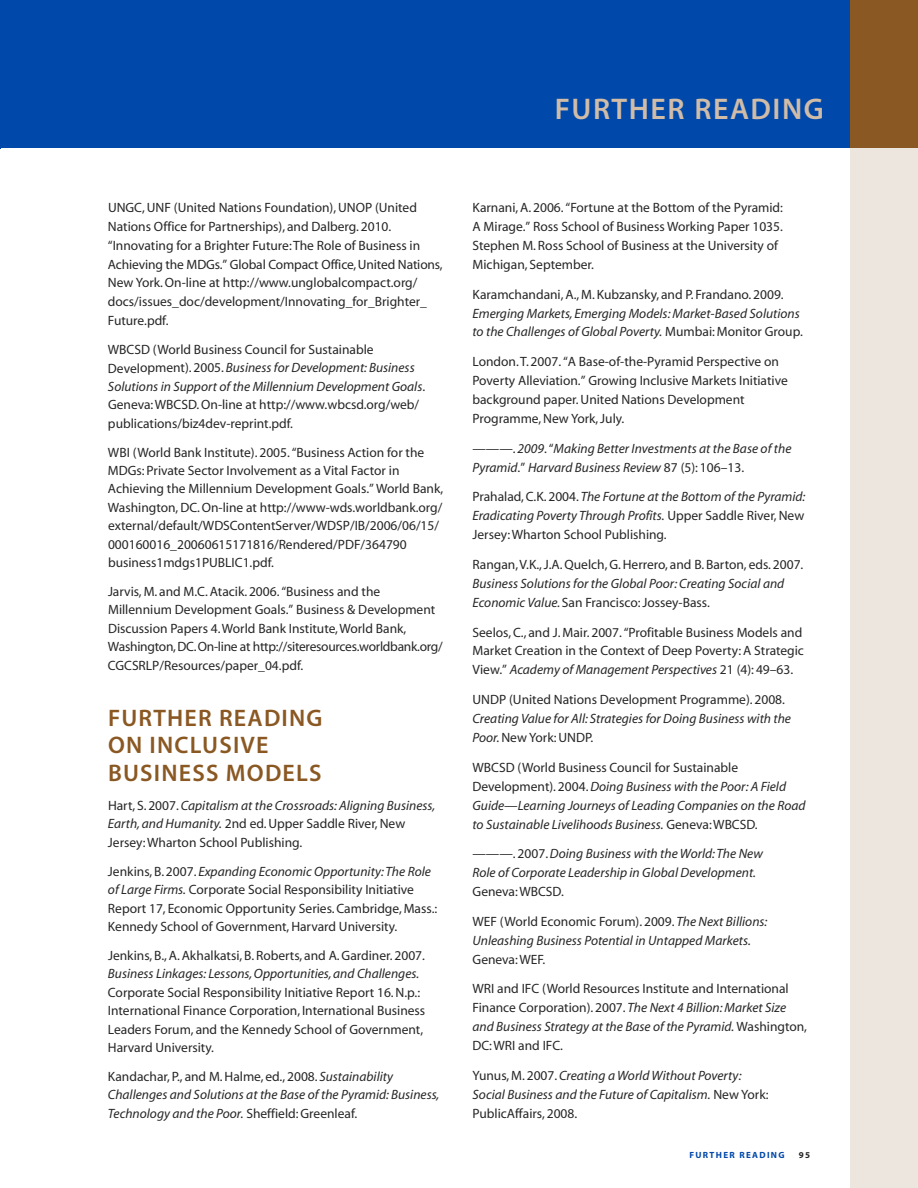
<style>
.page{position:relative;width:918px;height:1188px;background:#fff}
.page>*{position:absolute;margin:0;border:0;box-sizing:border-box;transform-origin:0 0}
.t1{font:30px "Myriad MM 565 wt 600 wd";letter-spacing:.05em;color:#d0bca7}
.t2{font:24px/27.3px "Myriad MM 565 wt 600 wd";letter-spacing:.05em;color:#8a5822}
.t3{font:13.5px/18.3px "Myriad";color:#272627}
.t4{font:italic 13.5px/18.9px "Myriad";color:#272627}
.t5{font:700 9px "Myriad";letter-spacing:.15em;color:#0048aa}
.t6{font:700 9px "Myriad";color:#272627}
.s1{font-style:italic}
.s2{font-style:normal}
</style>
<div class="page">
<hr style="left:0;top:0;width:1px;height:149px;background:#0048aa">
<div style="left:0;top:0;width:918px;height:148px;background:#0048aa"></div>
<div style="left:850px;top:0;width:68px;height:148px;background:#8a5822"></div>
<div style="left:850px;top:148px;width:68px;height:1040px;background:#ede6de"></div>
<h1 class="t1" style="left:555px;top:98px;width:271px">FURTHER READING</h1>
<p class="t3" style="left:108px;top:199px;width:336px;line-height:18.8px">UNGC, UNF (United Nations Foundation), UNOP (United Nations Office for Partnerships), and Dalberg. 2010. “Innovating for a Brighter Future: The Role of Business in Achieving the MDGs.” Global Compact Office, United Nations, New York. On-line at http://www.unglobalcompact.org/ docs/issues_doc/development/Innovating_for_Brighter_ Future.pdf.</p>
<p class="t3" style="left:108px;top:342px;width:319px">WBCSD (World Business Council for Sustainable Development). 2005. <span class="s1">Business for Development: Business Solutions in Support of the Millennium Development Goals</span>.<br>Geneva: WBCSD. On-line at http://www.wbcsd.org/web/ publications/biz4dev-reprint.pdf.</p>
<p class="t3" style="left:108px;top:444px;width:337px">WBI (World Bank Institute). 2005. “Business Action for the MDGs: Private Sector Involvement as a Vital Factor in Achieving the Millennium Development Goals.” World Bank, Washington, DC. On-line at http://www-wds.worldbank.org/ external/default/WDSContentServer/WDSP/IB/2006/06/15/ 000160016_20060615171816/Rendered/PDF/364790 business1mdgs1PUBLIC1.pdf.</p>
<p class="t3" style="left:108px;top:584px;width:336px">Jarvis, M. and M.C. Atacik. 2006. “Business and the Millennium Development Goals.” Business &amp; Development Discussion Papers 4. World Bank Institute, World Bank, Washington, DC. On-line at http://siteresources.worldbank.org/ CGCSRLP/Resources/paper_04.pdf.</p>
<h2 class="t2" style="left:108px;top:706px;width:216px">FURTHER READING<br>ON INCLUSIVE<br>BUSINESS MODELS</h2>
<p class="t3" style="left:108px;top:797px;width:329px">Hart, S. 2007. <span class="s1">Capitalism at the Crossroads: Aligning Business,<br>Earth, and Humanity.</span> 2nd ed. Upper Saddle River, New<br>Jersey: Wharton School Publishing.</p>
<p class="t3" style="left:108px;top:863px;width:331px">Jenkins, B. 2007. <span class="s1">Expanding Economic Opportunity: The Role of Large Firms.</span> Corporate Social Responsibility Initiative Report 17, Economic Opportunity Series. Cambridge, Mass.:<br>Kennedy School of Government, Harvard University.</p>
<p class="t3" style="left:108px;top:948px;width:319px">Jenkins, B., A. Akhalkatsi, B. Roberts, and A. Gardiner. 2007.</p>
<p class="t4" style="left:108px;top:966px;width:313px">Business Linkages: Lessons, Opportunities, and Challenges.</p>
<p class="t3" style="left:108px;top:984px;width:319px">Corporate Social Responsibility Initiative Report 16. N.p.:<br>International Finance Corporation, International Business Leaders Forum, and the Kennedy School of Government, Harvard University.</p>
<p class="t4" style="left:108px;top:1069px;width:333px;line-height:18.5px"><span class="s2">Kandachar, P., and M. Halme, ed., 2008.</span> Sustainability<br>Challenges and Solutions at the Base of the Pyramid: Business,<br>Technology and the Poor. <span class="s2">Sheffield: Greenleaf.</span></p>
<p class="t3" style="left:472px;top:199px;width:312px;line-height:18.9px">Karnani, A. 2006. “Fortune at the Bottom of the Pyramid:<br>A Mirage.” Ross School of Business Working Paper 1035.<br>Stephen M. Ross School of Business at the University of Michigan, September.</p>
<p class="t3" style="left:472px;top:286px;width:313px">Karamchandani, A., M. Kubzansky, and P. Frandano. 2009.</p>
<p class="t4" style="left:472px;top:305px;width:332px">Emerging Markets, Emerging Models: Market-Based Solutions to the Challenges of Global Poverty. <span class="s2">Mumbai: Monitor Group.</span></p>
<p class="t3" style="left:472px;top:353px;width:317px;line-height:18.9px">London. T. 2007. “A Base-of-the-Pyramid Perspective on Poverty Alleviation.” Growing Inclusive Markets Initiative background paper. United Nations Development Programme, New York, July.</p>
<p class="t4" style="left:472px;top:440px;width:321px"><span class="s2">———.</span> 2009<span class="s2">. “</span>Making Better Investments at the Base of the<br>Pyramid<span class="s2">.”</span> Harvard Business Review <span class="s2">87 (5): 106–13.</span></p>
<p class="t3" style="left:472px;top:489px;width:334px;line-height:18.9px;text-align:justify">Prahalad, C.K. 2004. <span class="s1">The Fortune at the Bottom of the Pyramid:<br>Eradicating Poverty Through Profits.</span> Upper Saddle River, New Jersey: Wharton School Publishing.</p>
<p class="t3" style="left:472px;top:556px;width:332px">Rangan, V.K., J.A. Quelch, G. Herrero, and B. Barton, eds. 2007.</p>
<p class="t4" style="left:472px;top:575px;width:313px">Business Solutions for the Global Poor: Creating Social and<br>Economic Value. <span class="s2">San Francisco: Jossey-Bass.</span></p>
<p class="t3" style="left:472px;top:624px;width:333px;line-height:18.9px">Seelos, C., and J. Mair. 2007. “Profitable Business Models and<br>Market Creation in the Context of Deep Poverty: A Strategic<br>View.” <span class="s1">Academy of Management Perspectives</span> 21 (4): 49–63.</p>
<p class="t3" style="left:473px;top:692px;width:314px">UNDP (United Nations Development Programme). 2008.</p>
<p class="t4" style="left:472px;top:710px;width:320px">Creating Value for All: Strategies for Doing Business with the<br>Poor. <span class="s2">New York: UNDP.</span></p>
<p class="t4" style="left:472px;top:759px;width:335px"><span class="s2">WBCSD (World Business Council for Sustainable Development). 2004.</span> Doing Business with the Poor: A Field Guide—Learning Journeys of Leading Companies on the Road to Sustainable Livelihoods Business. <span class="s2">Geneva: WBCSD.</span></p>
<p class="t4" style="left:472px;top:845px;width:292px"><span class="s2">———. 2007.</span> Doing Business with the World: The New<br>Role of Corporate Leadership in Global Development.</p>
<p class="t3" style="left:472px;top:884px;width:93px">Geneva: WBCSD.</p>
<p class="t4" style="left:472px;top:913px;width:296px"><span class="s2">WEF (World Economic Forum). 2009.</span> The Next Billions:<br>Unleashing Business Potential in Untapped Markets.</p>
<p class="t3" style="left:472px;top:951px;width:74px">Geneva: WEF.</p>
<p class="t3" style="left:472px;top:981px;width:336px;line-height:18.9px">WRI and IFC (World Resources Institute and International Finance Corporation). 2007. <span class="s1">The Next 4 Billion: Market Size and Business Strategy at the Base of the Pyramid.</span> Washington, DC: WRI and IFC.</p>
<p class="t4" style="left:472px;top:1067px;width:298px"><span class="s2">Yunus, M. 2007.</span> Creating a World Without Poverty:<br>Social Business and the Future of Capitalism. <span class="s2">New York:<br>PublicAffairs, 2008.</span></p>
<p class="t5" style="left:689px;top:1152px;width:97px">FURTHER READING</p>
<p class="t6" style="left:799px;top:1152px;width:13px">95</p>
</div>
